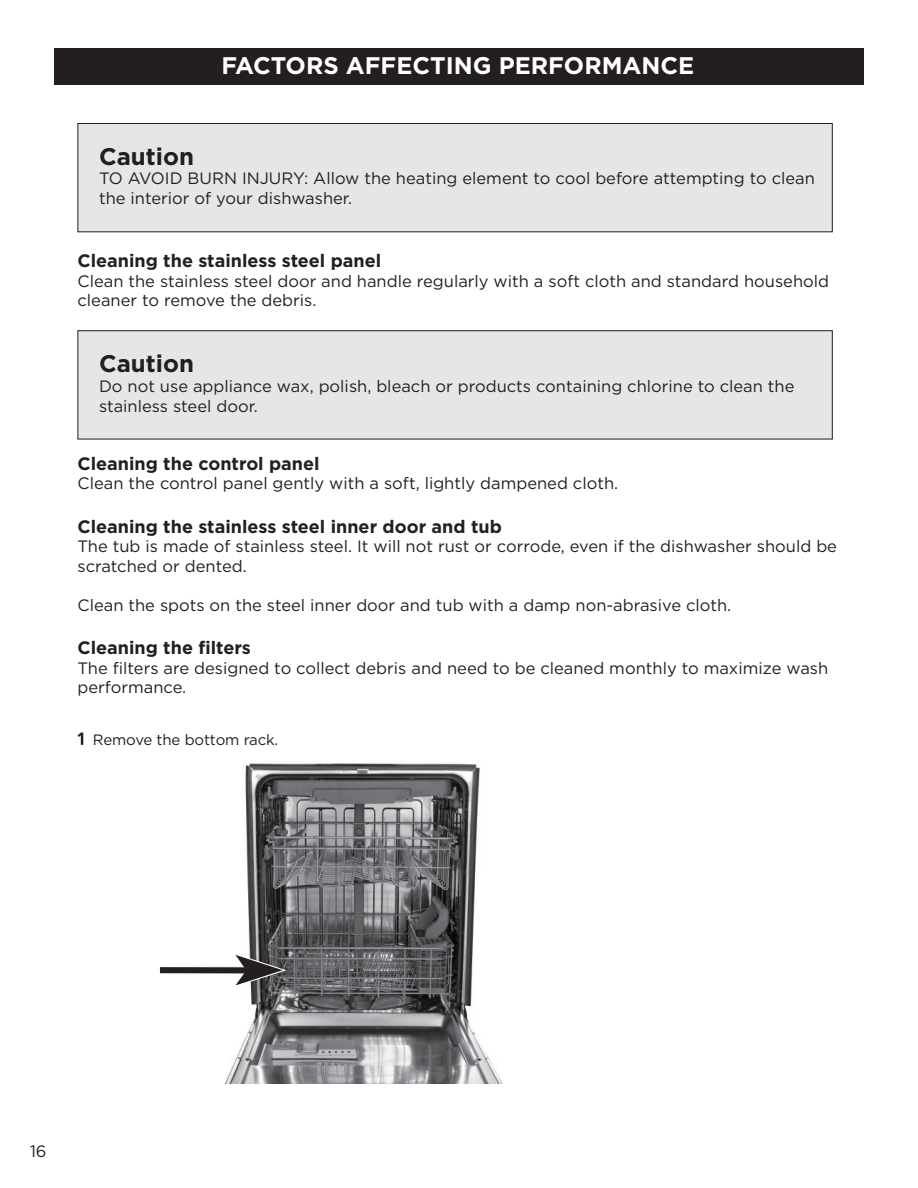
<style>
.page{position:relative;width:918px;height:1188px;background:#fff}
.page>*{position:absolute;margin:0;border:0;box-sizing:border-box;transform-origin:0 0}
.t1{font:700 24px "Gotham";color:#fff}
.t2{font:700 24px "Gotham";color:#231f20}
.t3{font:700 18px "Gotham";color:#231f20}
.t4{font:16.5px/19.5px "Gotham";color:#231f20}
.t5{font:15px "Gotham";letter-spacing:-.01em;color:#231f20}
</style>
<div class="page">
<div style="left:54px;top:48px;width:810px;height:36px;background:#231f20"></div>
<div style="left:78px;top:123px;width:754px;height:109px;background:#e5e6e8"></div>
<div style="left:78px;top:123px;width:755px;height:109px;border:1px solid #231f20"></div>
<div style="left:78px;top:331px;width:754px;height:108px;background:#e5e6e8"></div>
<div style="left:78px;top:330px;width:755px;height:109px;border:1px solid #231f20"></div>
<img style="left:224px;top:763px;width:279px;height:321px">
<svg style="left:159px;top:952px;width:129px;height:37px"></svg>
<svg style="left:78px;top:733px;width:5px;height:12px"></svg>
<p class="t1" style="left:221px;top:49px;width:474px">FACTORS AFFECTING PERFORMANCE</p>
<p class="t2" style="left:99px;top:140px;width:96px">Caution</p>
<p class="t4" style="left:99px;top:168px;width:717px">TO AVOID BURN INJURY: Allow the heating element to cool before attempting to clean the interior of your dishwasher.</p>
<p class="t3" style="left:78px;top:249px;width:305px">Cleaning the stainless steel panel</p>
<p class="t4" style="left:78px;top:271px;width:753px">Clean the stainless steel door and handle regularly with a soft cloth and standard household cleaner to remove the debris.</p>
<p class="t2" style="left:99px;top:348px;width:96px">Caution</p>
<p class="t4" style="left:99px;top:376px;width:697px">Do not use appliance wax, polish, bleach or products containing chlorine to clean the stainless steel door.</p>
<p class="t3" style="left:78px;top:451px;width:244px">Cleaning the control panel</p>
<p class="t4" style="left:78px;top:473px;width:542px">Clean the control panel gently with a soft, lightly dampened cloth.</p>
<p class="t3" style="left:78px;top:514px;width:426px">Cleaning the stainless steel inner door and tub</p>
<p class="t4" style="left:78px;top:536px;width:761px">The tub is made of stainless steel. It will not rust or corrode, even if the dishwasher should be scratched or dented.</p>
<p class="t4" style="left:78px;top:595px;width:655px">Clean the spots on the steel inner door and tub with a damp non-abrasive cloth.</p>
<p class="t3" style="left:78px;top:636px;width:175px">Cleaning the filters</p>
<p class="t4" style="left:78px;top:658px;width:752px">The filters are designed to collect debris and need to be cleaned monthly to maximize wash performance.</p>
<p class="t5" style="left:93px;top:730px;width:187px">Remove the bottom rack.</p>
<p class="t4" style="left:30px;top:1141px;width:18px">16</p>
</div>
